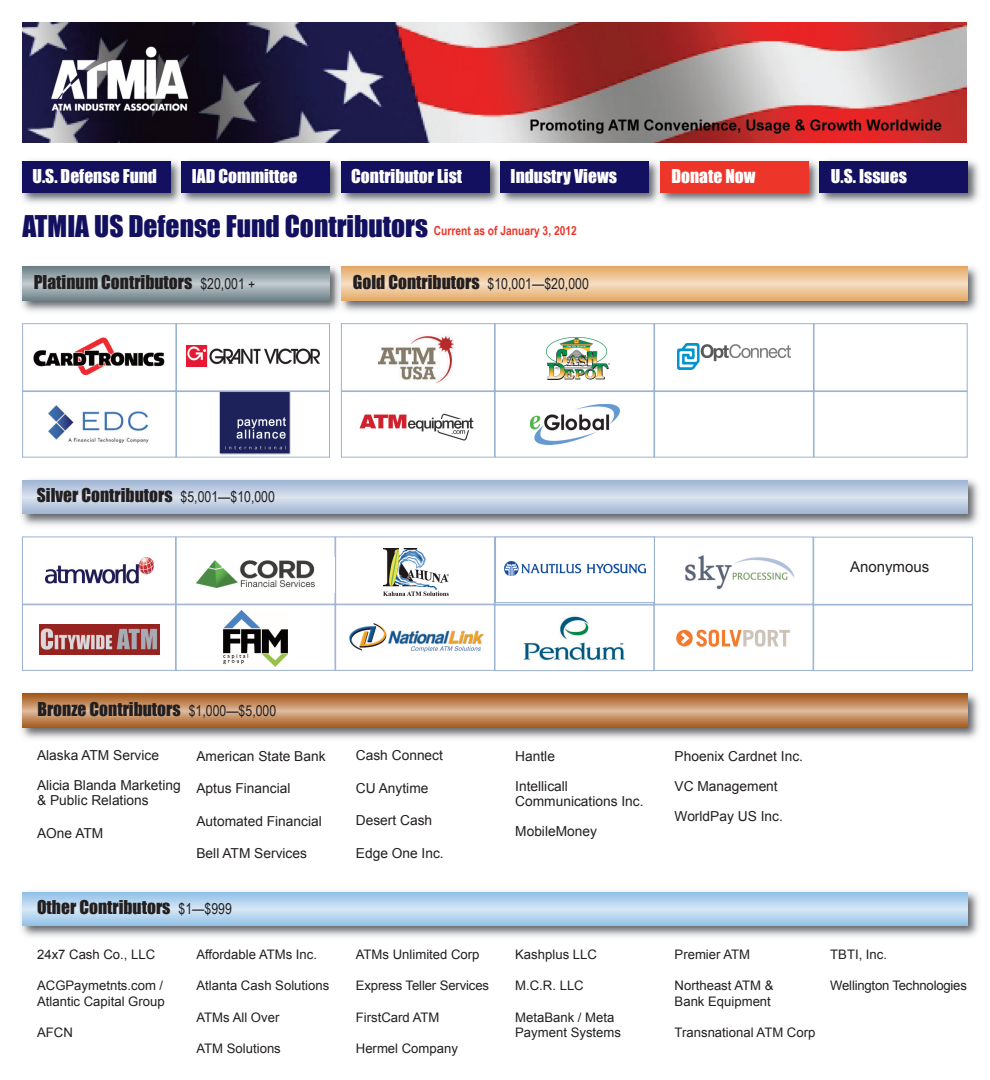
<style>
.page{position:relative;width:990px;height:1080px;background:#fff}
.page>*{position:absolute;margin:0;border:0;box-sizing:border-box;transform-origin:0 0}
.t1{font:27.5px "Impact";color:#12105f}
.t2{font:17.5px "Impact";color:#231f20}
.t3{font:17.5px "Impact";color:#fff}
.t4{font:15px "Arial";color:#231f20}
.t5{font:13.75px/30px "Arial";color:#231f20}
.t6{font:13.12px/15.8px "Arial";color:#231f20}
.s1{font-family:"Arial Narrow";font-weight:700;font-size:12.5px;color:#ee3529}
.s2{font-family:"Arial Narrow";font-size:15px}
</style>
<div class="page">
<div style="left:654px;top:537px;width:159px;height:68px;border:1px solid #99b2d2"></div>
<div style="left:654px;top:605px;width:159px;height:66px;border:1px solid #99b2d2"></div>
<img style="left:22px;top:22px;width:945px;height:121px">
<img style="left:21px;top:160px;width:958px;height:44px">
<div style="left:341px;top:161px;width:148px;height:31px;background:#12105f"></div>
<div style="left:22px;top:161px;width:149px;height:31px;background:#12105f"></div>
<div style="left:182px;top:161px;width:148px;height:31px;background:#12105f"></div>
<div style="left:819px;top:161px;width:149px;height:31px;background:#12105f"></div>
<div style="left:660px;top:161px;width:148px;height:31px;background:#ee3529"></div>
<div style="left:501px;top:161px;width:148px;height:31px;background:#12105f"></div>
<div style="left:22px;top:537px;width:154px;height:67px;border:1px solid #99b2d2"></div>
<img style="left:21px;top:266px;width:957px;height:46px">
<svg style="left:22px;top:267px;width:308px;height:33px;background:#96a5ab"></svg>
<svg style="left:341px;top:267px;width:626px;height:33px;background:#ecc394"></svg>
<img style="left:21px;top:479px;width:958px;height:47px">
<svg style="left:22px;top:480px;width:945px;height:34px;background:#bccae0"></svg>
<img style="left:34px;top:337px;width:131px;height:39px">
<div style="left:22px;top:323px;width:154px;height:68px;border:1px solid #99b2d2"></div>
<img style="left:186px;top:346px;width:134px;height:21px">
<div style="left:176px;top:323px;width:154px;height:68px;border:1px solid #99b2d2"></div>
<img style="left:48px;top:405px;width:101px;height:38px">
<div style="left:22px;top:391px;width:154px;height:66px;border:1px solid #99b2d2"></div>
<img style="left:219px;top:393px;width:72px;height:62px">
<div style="left:176px;top:391px;width:154px;height:66px;border:1px solid #99b2d2"></div>
<img style="left:378px;top:336px;width:75px;height:46px">
<div style="left:341px;top:323px;width:154px;height:68px;border:1px solid #99b2d2"></div>
<div style="left:495px;top:323px;width:159px;height:68px;border:1px solid #99b2d2"></div>
<div style="left:341px;top:391px;width:154px;height:66px;border:1px solid #99b2d2"></div>
<div style="left:495px;top:391px;width:159px;height:66px;border:1px solid #99b2d2"></div>
<div style="left:654px;top:323px;width:160px;height:68px;border:1px solid #99b2d2"></div>
<div style="left:814px;top:323px;width:154px;height:68px;border:1px solid #99b2d2"></div>
<div style="left:814px;top:391px;width:153px;height:66px;border:1px solid #99b2d2"></div>
<div style="left:654px;top:391px;width:160px;height:66px;border:1px solid #99b2d2"></div>
<img style="left:359px;top:413px;width:115px;height:28px">
<img style="left:546px;top:337px;width:63px;height:43px">
<img style="left:530px;top:405px;width:89px;height:39px">
<img style="left:678px;top:343px;width:112px;height:27px">
<div style="left:22px;top:604px;width:154px;height:67px;border:1px solid #99b2d2"></div>
<img style="left:223px;top:611px;width:65px;height:56px">
<div style="left:176px;top:604px;width:159px;height:67px;border:1px solid #99b2d2"></div>
<div style="left:335px;top:537px;width:160px;height:67px;border:1px solid #99b2d2"></div>
<div style="left:335px;top:604px;width:160px;height:67px;border:1px solid #99b2d2"></div>
<img style="left:21px;top:693px;width:958px;height:46px">
<svg style="left:23px;top:694px;width:945px;height:34px;background:#c08758"></svg>
<img style="left:21px;top:891px;width:958px;height:46px">
<svg style="left:22px;top:892px;width:946px;height:34px;background:#b2d3ee"></svg>
<img style="left:45px;top:558px;width:108px;height:26px">
<div style="left:495px;top:537px;width:159px;height:68px;border:1px solid #99b2d2"></div>
<div style="left:495px;top:605px;width:159px;height:66px;border:1px solid #99b2d2"></div>
<img style="left:676px;top:629px;width:114px;height:18px">
<img style="left:685px;top:555px;width:110px;height:35px">
<div style="left:359px;top:542px;width:112px;height:61px;background:#fff"></div>
<img style="left:383px;top:549px;width:65px;height:47px">
<div style="left:813px;top:537px;width:160px;height:68px;border:1px solid #99b2d2"></div>
<div style="left:813px;top:605px;width:160px;height:66px;border:1px solid #99b2d2"></div>
<img style="left:197px;top:560px;width:118px;height:28px">
<svg style="left:39px;top:624px;width:121px;height:31px"></svg>
<img style="left:39px;top:625px;width:120px;height:30px">
<img style="left:349px;top:623px;width:135px;height:29px">
<img style="left:523px;top:614px;width:102px;height:47px">
<div style="left:496px;top:537px;width:158px;height:65px;background:#fff"></div>
<img style="left:504px;top:562px;width:142px;height:14px">
<div style="left:495px;top:537px;width:160px;height:66px;border:1px solid #99b2d2"></div>
<h2 class="t3" style="left:33px;top:165px;width:126px">U.S. Defense Fund</h2>
<h2 class="t3" style="left:192px;top:165px;width:107px">IAD Committee</h2>
<h2 class="t3" style="left:351px;top:165px;width:113px">Contributor List</h2>
<h2 class="t3" style="left:511px;top:165px;width:108px">Industry Views</h2>
<h2 class="t3" style="left:672px;top:165px;width:86px">Donate Now</h2>
<h2 class="t3" style="left:831px;top:165px;width:78px">U.S. Issues</h2>
<h1 class="t1" style="left:22px;top:209px;width:556px">ATMIA US Defense Fund Contributors <span class="s1">Current as of January 3, 2012</span></h1>
<h2 class="t2" style="left:34px;top:271px;width:223px">Platinum Contributors <span class="s2">$20,001 +</span></h2>
<h2 class="t2" style="left:353px;top:271px;width:237px">Gold Contributors <span class="s2">$10,001—$20,000</span></h2>
<h2 class="t2" style="left:37px;top:485px;width:240px">Silver Contributors <span class="s2">$5,001—$10,000</span></h2>
<p class="t4" style="left:850px;top:558px;width:81px">Anonymous</p>
<h2 class="t2" style="left:37px;top:698px;width:240px">Bronze Contributors <span class="s2">$1,000—$5,000</span></h2>
<p class="t5" style="left:37px;top:740px;width:145px">Alaska ATM Service<br>Alicia Blanda Marketing</p>
<p class="t5" style="left:37px;top:785px;width:113px">&amp; Public Relations</p>
<p class="t5" style="left:37px;top:818px;width:68px">AOne ATM</p>
<p class="t5" style="left:196px;top:741px;width:131px">American State Bank</p>
<p class="t5" style="left:196px;top:773px;width:96px">Aptus Financial</p>
<p class="t5" style="left:196px;top:806px;width:127px">Automated Financial</p>
<p class="t5" style="left:196px;top:838px;width:112px">Bell ATM Services</p>
<h2 class="t2" style="left:37px;top:896px;width:196px">Other Contributors <span class="s2">$1—$999</span></h2>
<p class="t6" style="left:37px;top:946px;width:120px">24x7 Cash Co., LLC</p>
<p class="t6" style="left:37px;top:978px;width:129px">ACGPaymetnts.com /<br>Atlantic Capital Group</p>
<p class="t6" style="left:37px;top:1025px;width:37px">AFCN</p>
<p class="t6" style="left:196px;top:946px;width:122px">Affordable ATMs Inc.</p>
<p class="t6" style="left:196px;top:978px;width:134px">Atlanta Cash Solutions</p>
<p class="t6" style="left:196px;top:1009px;width:84px">ATMs All Over</p>
<p class="t6" style="left:196px;top:1041px;width:86px">ATM Solutions</p>
<p class="t5" style="left:356px;top:740px;width:89px">Cash Connect</p>
<p class="t5" style="left:356px;top:773px;width:74px">CU Anytime</p>
<p class="t5" style="left:356px;top:805px;width:78px">Desert Cash</p>
<p class="t5" style="left:356px;top:838px;width:89px">Edge One Inc.</p>
<p class="t6" style="left:356px;top:946px;width:125px">ATMs Unlimited Corp</p>
<p class="t6" style="left:356px;top:978px;width:135px">Express Teller Services</p>
<p class="t6" style="left:356px;top:1009px;width:85px">FirstCard ATM</p>
<p class="t6" style="left:356px;top:1041px;width:104px">Hermel Company</p>
<p class="t5" style="left:515px;top:741px;width:54px">Hantle<br>Intellicall</p>
<p class="t5" style="left:515px;top:786px;width:130px">Communications Inc.<br>MobileMoney</p>
<p class="t6" style="left:515px;top:946px;width:83px">Kashplus LLC</p>
<p class="t6" style="left:515px;top:978px;width:70px">M.C.R. LLC</p>
<p class="t6" style="left:515px;top:1009px;width:107px">MetaBank / Meta<br>Payment Systems</p>
<p class="t5" style="left:675px;top:741px;width:130px">Phoenix Cardnet Inc.<br>VC Management<br>WorldPay US Inc.</p>
<p class="t6" style="left:675px;top:946px;width:77px">Premier ATM</p>
<p class="t6" style="left:675px;top:978px;width:100px">Northeast ATM &amp;<br>Bank Equipment</p>
<p class="t6" style="left:675px;top:1025px;width:142px">Transnational ATM Corp</p>
<p class="t6" style="left:830px;top:946px;width:58px">TBTI, Inc.</p>
<p class="t6" style="left:830px;top:978px;width:138px">Wellington Technologies</p>
</div>
